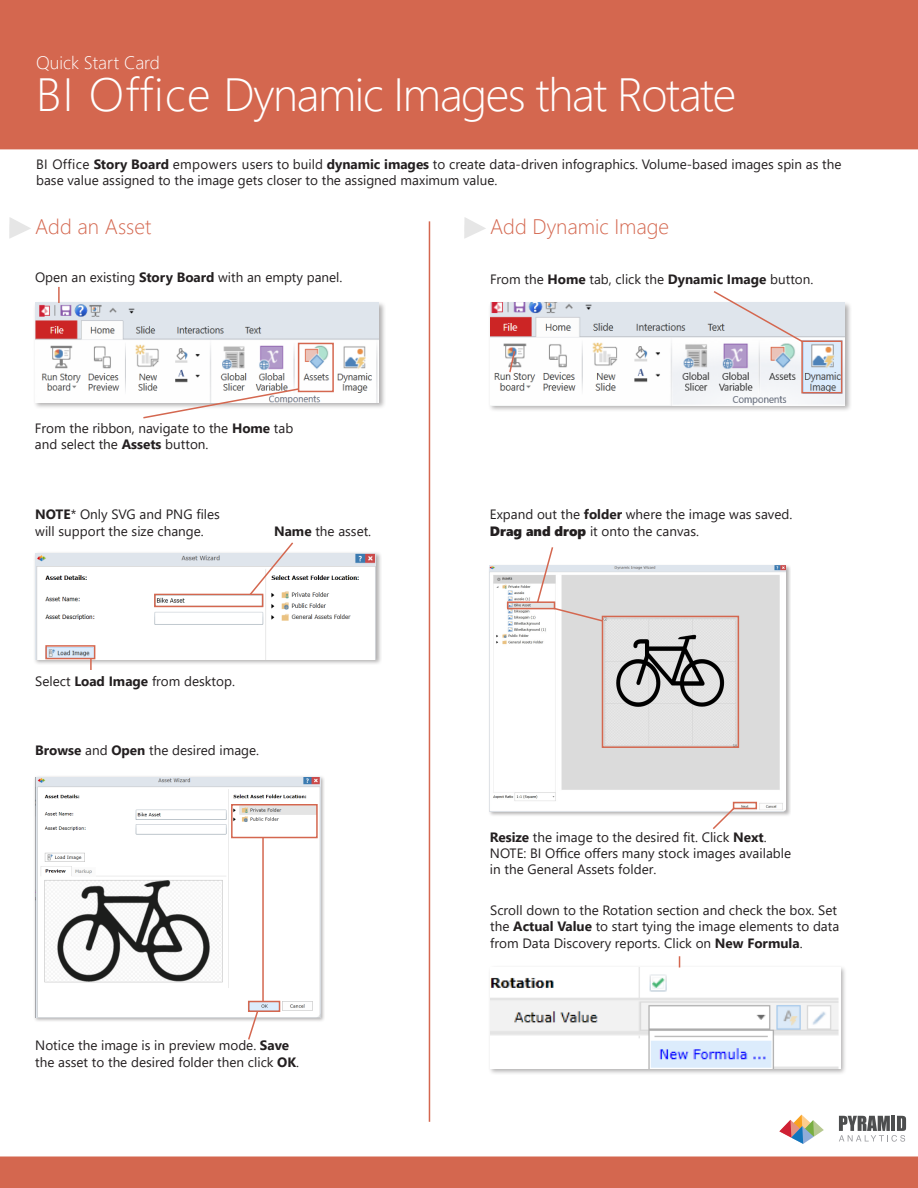
<style>
.page{position:relative;width:918px;height:1188px;background:#fff}
.page>*{position:absolute;margin:0;border:0;box-sizing:border-box;transform-origin:0 0}
.t1{font:300 46.5px "Segoe UI";letter-spacing:-.03em;color:#fff}
.t2{font:300 21px "Segoe UI";color:#d4674f}
.t3{font:300 18px "Segoe UI";color:#fff}
.t4{font:13.5px/16.2px "Segoe UI";color:#231f20}
.s1{font-weight:700}
.s2{font-family:"Segoe UI Black"}
</style>
<div class="page">
<div style="left:0;top:0;width:918px;height:149px;background:#d4674f"></div>
<div style="left:0;top:1156px;width:918px;height:32px;background:#d4674f"></div>
<svg style="left:9px;top:217px;width:22px;height:21px"></svg>
<div style="left:33px;top:301px;width:353px;height:109px;background:#231f20;opacity:.35"></div>
<img style="left:35px;top:303px;width:344px;height:100px">
<svg style="left:779px;top:1115px;width:45px;height:29px"></svg>
<svg style="left:839px;top:1116px;width:67px;height:26px"></svg>
<div style="left:298px;top:343px;width:36px;height:49px;border:2px solid #d4674f"></div>
<div style="left:34px;top:552px;width:348px;height:113px;background:#231f20;opacity:.35"></div>
<img style="left:35px;top:553px;width:341px;height:106px">
<svg style="left:248px;top:542px;width:47px;height:55px"></svg>
<div style="left:45px;top:645px;width:50px;height:14px;border:2px solid #d4674f"></div>
<div style="left:154px;top:594px;width:109px;height:13px;border:2px solid #d4674f"></div>
<svg style="left:90px;top:658px;width:2px;height:12px"></svg>
<div style="left:34px;top:775px;width:291px;height:248px;background:#231f20;opacity:.35"></div>
<img style="left:35px;top:777px;width:285px;height:241px">
<svg style="left:247px;top:1009px;width:12px;height:31px"></svg>
<div style="left:231px;top:804px;width:87px;height:34px;border:2px solid #d4674f"></div>
<div style="left:248px;top:1001px;width:32px;height:11px;border:2px solid #d4674f"></div>
<hr style="left:262px;top:837px;width:2px;height:164px;background:#d4674f">
<div style="left:488px;top:301px;width:364px;height:111px;background:#231f20;opacity:.35"></div>
<img style="left:491px;top:303px;width:354px;height:102px">
<svg style="left:508px;top:349px;width:8px;height:25px"></svg>
<div style="left:488px;top:564px;width:303px;height:252px;background:#231f20;opacity:.35"></div>
<img style="left:490px;top:566px;width:296px;height:245px">
<svg style="left:711px;top:806px;width:25px;height:23px"></svg>
<svg style="left:536px;top:547px;width:68px;height:76px"></svg>
<div style="left:733px;top:802px;width:24px;height:7px;border:2px solid #d4674f"></div>
<div style="left:507px;top:601px;width:48px;height:8px;border:2px solid #d4674f"></div>
<div style="left:602px;top:616px;width:137px;height:132px;border:2px solid #d4674f"></div>
<div style="left:488px;top:965px;width:359px;height:110px;background:#231f20;opacity:.35"></div>
<img style="left:490px;top:968px;width:351px;height:101px">
<svg style="left:142px;top:387px;width:158px;height:32px"></svg>
<svg style="left:464px;top:217px;width:22px;height:21px"></svg>
<svg style="left:58px;top:287px;width:2px;height:16px"></svg>
<div style="left:801px;top:340px;width:41px;height:53px;border:2px solid #d4674f"></div>
<svg style="left:712px;top:291px;width:93px;height:53px"></svg>
<hr style="left:429px;top:221px;width:1px;height:901px;background:#d4674f">
<svg style="left:679px;top:956px;width:1px;height:12px"></svg>
<p class="t3" style="left:36px;top:48px;width:125px">Quick Start Card</p>
<p class="t1" style="left:36px;top:57px;width:702px">BI Office Dynamic Images that Rotate</p>
<p class="t4" style="left:36px;top:156px;width:807px">BI Office <span class="s1">Story Board</span> empowers users to build <span class="s1">dynamic images</span> to create data-driven infographics. Volume-based images spin as the base value assigned to the image gets closer to the assigned maximum value.</p>
<p class="t2" style="left:35px;top:210px;width:118px">Add an Asset</p>
<p class="t4" style="left:35px;top:269px;width:309px">Open an existing <span class="s1">Story Board</span> with an empty panel.</p>
<p class="t4" style="left:35px;top:420px;width:260px">From the ribbon, navigate to the <span class="s1">Home</span> tab and select the <span class="s1">Assets</span> button.</p>
<p class="t4" style="left:35px;top:506px;width:186px"><span class="s1">NOTE</span>* Only SVG and PNG files will support the size change.</p>
<p class="t4" style="left:274px;top:523px;width:99px"><span class="s1">Name</span> the asset.</p>
<p class="t4" style="left:35px;top:673px;width:201px">Select <span class="s1">Load Image</span> from desktop.</p>
<p class="t4" style="left:35px;top:742px;width:225px"><span class="s1">Browse</span> and <span class="s1">Open</span> the desired image.</p>
<p class="t4" style="left:35px;top:1037px;width:265px">Notice the image is in preview mode. <span class="s1">Save </span>the asset to the desired folder then click <span class="s1">OK</span>.</p>
<p class="t2" style="left:490px;top:210px;width:181px">Add Dynamic Image</p>
<p class="t4" style="left:490px;top:271px;width:325px">From the <span class="s1">Home</span> tab, click the <span class="s1">Dynamic Image</span> button.</p>
<p class="t4" style="left:490px;top:506px;width:304px">Expand out the <span class="s1">folder</span> where the image was saved.<br><span class="s2">Drag and drop</span> it onto the canvas.</p>
<p class="t4" style="left:490px;top:829px;width:303px"><span class="s1">Resize</span> the image to the desired fit. Click <span class="s1">Next</span>.<br>NOTE: BI Office offers many stock images available in the General Assets folder.</p>
<p class="t4" style="left:490px;top:902px;width:351px">Scroll down to the Rotation section and check the box. Set the <span class="s1">Actual Value</span> to start tying the image elements to data from Data Discovery reports. Click on <span class="s1">New Formula</span>.</p>
</div>
